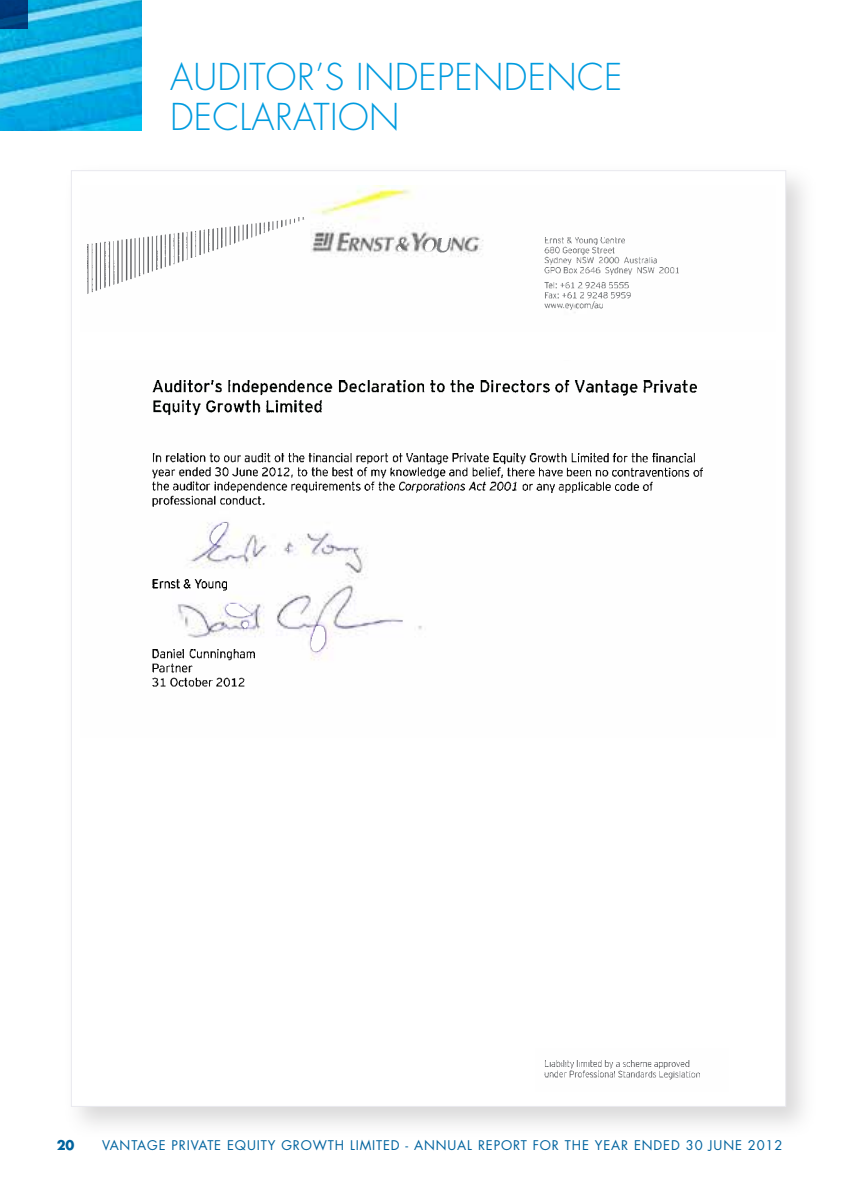
<style>
.page{position:relative;width:842px;height:1191px;background:#fff}
.page>*{position:absolute;margin:0;border:0;box-sizing:border-box;transform-origin:0 0}
.t1{font:300 36px/40px "Futura";letter-spacing:.01em;color:#009bdf}
.t2{font:13px "Futura";letter-spacing:.065em;color:#00639e}
.t3{font:700 13px "Futura";color:#00639e}
</style>
<div class="page">
<img style="left:0;top:0;width:142px;height:130px">
<svg style="left:0;top:0;width:28px;height:28px"></svg>
<div style="left:64px;top:163px;width:753px;height:974px;background:#969495;opacity:.35"></div>
<div style="left:71px;top:170px;width:715px;height:937px;background:#fff;border:1px solid #e9e9ef"></div>
<img style="left:87px;top:186px;width:592px;height:127px">
<img style="left:88px;top:217px;width:220px;height:78px">
<img style="left:544px;top:237px;width:134px;height:73px">
<img style="left:396px;top:226px;width:37px;height:26px">
<svg style="left:437px;top:239px;width:13px;height:13px"></svg>
<img style="left:152px;top:467px;width:551px;height:194px">
<img style="left:152px;top:453px;width:550px;height:53px">
<img style="left:152px;top:380px;width:545px;height:36px">
<img style="left:152px;top:649px;width:102px;height:38px">
<img style="left:311px;top:626px;width:13px;height:25px">
<img style="left:226px;top:605px;width:24px;height:24px">
<img style="left:152px;top:579px;width:74px;height:12px">
<img style="left:211px;top:524px;width:76px;height:27px">
<img style="left:545px;top:1060px;width:155px;height:19px">
<h1 class="t1" style="left:170px;top:57px;width:25px">AUD</h1>
<h1 class="t1" style="left:170px;top:57px;width:454px;text-indent:71px">ITOR’S INDEPENDENCE<br>DECLARATION</h1>
<p class="t3" style="left:57px;top:1135px;width:19px">20</p>
<p class="t2" style="left:102px;top:1136px;width:682px">VANTAGE PRIVATE EQUITY GROWTH LIMITED - ANNUAL REPORT FOR THE YEAR ENDED 30 JUNE 2012</p>
</div>
